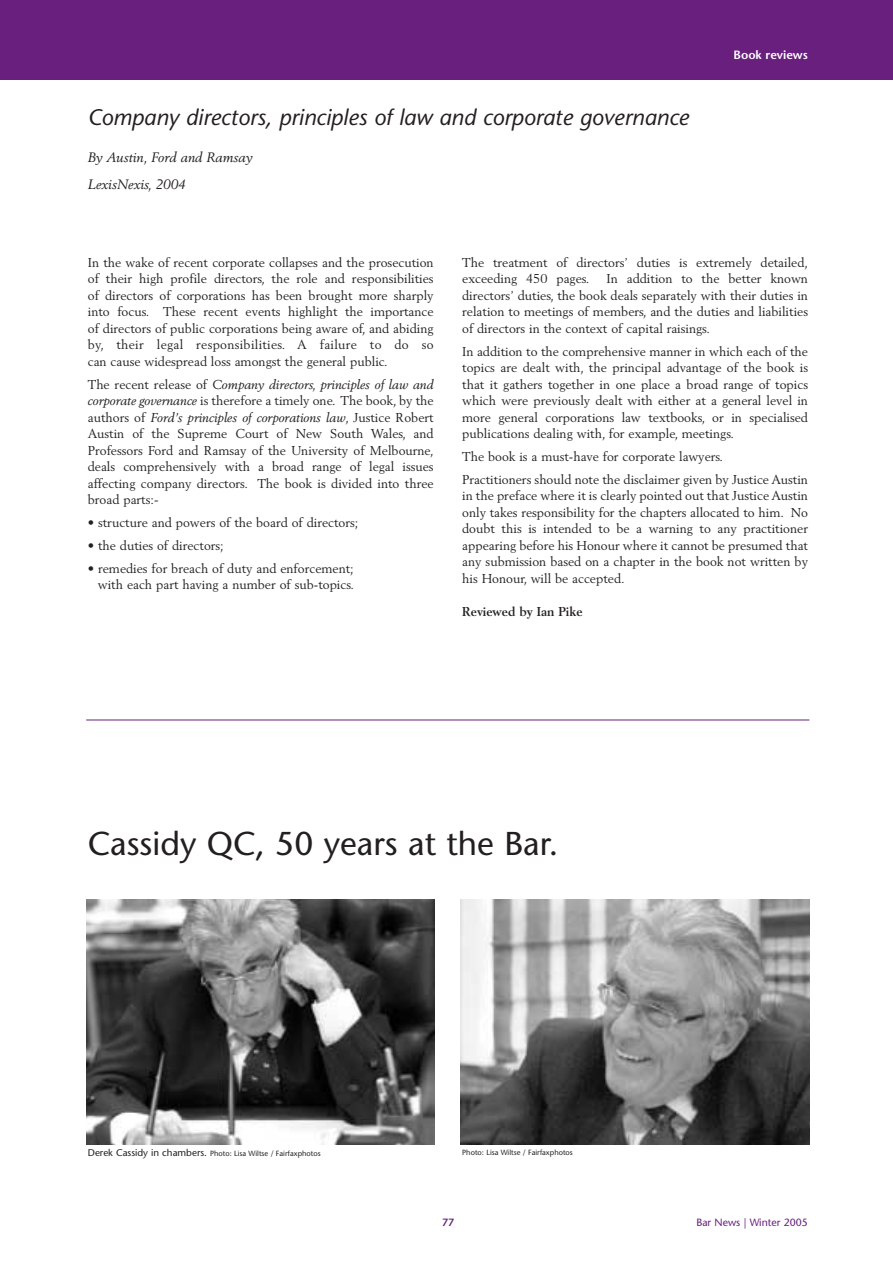
<style>
.page{position:relative;width:893px;height:1263px;background:#fff}
.page>*{position:absolute;margin:0;border:0;box-sizing:border-box;transform-origin:0 0}
.t1{font:33px "Stone Sans";color:#231f20}
.t2{font:italic 22.5px "Stone Sans";color:#231f20}
.t3{font:italic 13.5px/27px "Berling";color:#231f20}
.t4{font:12.75px/16.5px "Berling";color:#231f20;text-align:justify}
.t5{font:700 12.75px "Berling";color:#231f20}
.t6{font:600 12px "Stone Sans";color:#fff}
.t7{font:10.5px "Stone Sans";color:#681f7d}
.t8{font:600 10.5px "Stone Sans";color:#681f7d}
.t9{font:7.5px "Stone Sans";color:#231f20}
.s1{font-style:italic}
.s2{font-size:9.75px}
</style>
<div class="page">
<div style="left:1px;top:0;width:891px;height:80px;background:#681f7d"></div>
<hr style="left:86px;top:720px;width:723px;height:1px;background:#681f7d">
<img style="left:86px;top:900px;width:349px;height:244px">
<img style="left:460px;top:900px;width:349px;height:244px">
<h2 class="t2" style="left:88px;top:108px;width:602px">Company directors, principles of law and corporate governance</h2>
<p class="t3" style="left:88px;top:145px;width:166px">By Austin, Ford and Ramsay<br>LexisNexis, 2004</p>
<p class="t6" style="left:733px;top:51px;width:76px">Book reviews</p>
<p class="t4" style="left:88px;top:255px;width:347px">In the wake of recent corporate collapses and the prosecution of their high profile directors, the role and responsibilities of directors of corporations has been brought more sharply into focus. These recent events highlight the importance of directors of public corporations being aware of, and abiding by, their legal responsibilities. A failure to do so can cause widespread loss amongst the general public.</p>
<p class="t4" style="left:88px;top:377px;width:347px">The recent release of <span class="s1">Company directors, principles of law and corporate governance</span> is therefore a timely one. The book, by the authors of <span class="s1">Ford’s principles of corporations law</span>, Justice Robert Austin of the Supreme Court of New South Wales, and Professors Ford and Ramsay of the University of Melbourne, deals comprehensively with a broad range of legal issues affecting company directors. The book is divided into three broad parts:-</p>
<p class="t4" style="left:88px;top:515px;width:272px">• structure and powers of the board of directors;</p>
<p class="t4" style="left:88px;top:538px;width:137px">• the duties of directors;</p>
<p class="t4" style="left:88px;top:561px;width:268px;text-align:right">• remedies for breach of duty and enforcement; with each part having a number of sub-topics.</p>
<p class="t4" style="left:462px;top:255px;width:347px">The treatment of directors’ duties is extremely detailed, exceeding 450 pages.</p>
<p class="t4" style="left:462px;top:271px;width:347px;text-indent:144px">In addition to the better known directors’ duties, the book deals separately with their duties in relation to meetings of members, and the duties and liabilities of directors in the context of capital raisings.</p>
<p class="t4" style="left:462px;top:344px;width:347px">In addition to the comprehensive manner in which each of the topics are dealt with, the principal advantage of the book is that it gathers together in one place a broad range of topics which were previously dealt with either at a general level in more general corporations law textbooks, or in specialised publications dealing with, for example, meetings.</p>
<p class="t4" style="left:462px;top:446px;width:347px;line-height:23px">The book is a must-have for corporate lawyers.<br>Practitioners should note the disclaimer given by Justice Austin</p>
<p class="t4" style="left:462px;top:488px;width:347px">in the preface where it is clearly pointed out that Justice Austin only takes responsibility for the chapters allocated to him. No doubt this is intended to be a warning to any practitioner appearing before his Honour where it cannot be presumed that any submission based on a chapter in the book not written by his Honour, will be accepted.</p>
<p class="t5" style="left:462px;top:607px;width:122px">Reviewed by Ian Pike</p>
<h1 class="t1" style="left:88px;top:831px;width:472px">Cassidy QC, 50 years at the Bar.</h1>
<p class="t9" style="left:88px;top:1150px;width:234px"><span class="s2">Derek Cassidy in chambers.</span> Photo: Lisa Wiltse / Fairfaxphotos</p>
<p class="t9" style="left:462px;top:1149px;width:112px">Photo: Lisa Wiltse / Fairfaxphotos</p>
<p class="t8" style="left:442px;top:1218px;width:14px">77</p>
<p class="t7" style="left:696px;top:1218px;width:113px">Bar News | Winter 2005</p>
</div>
